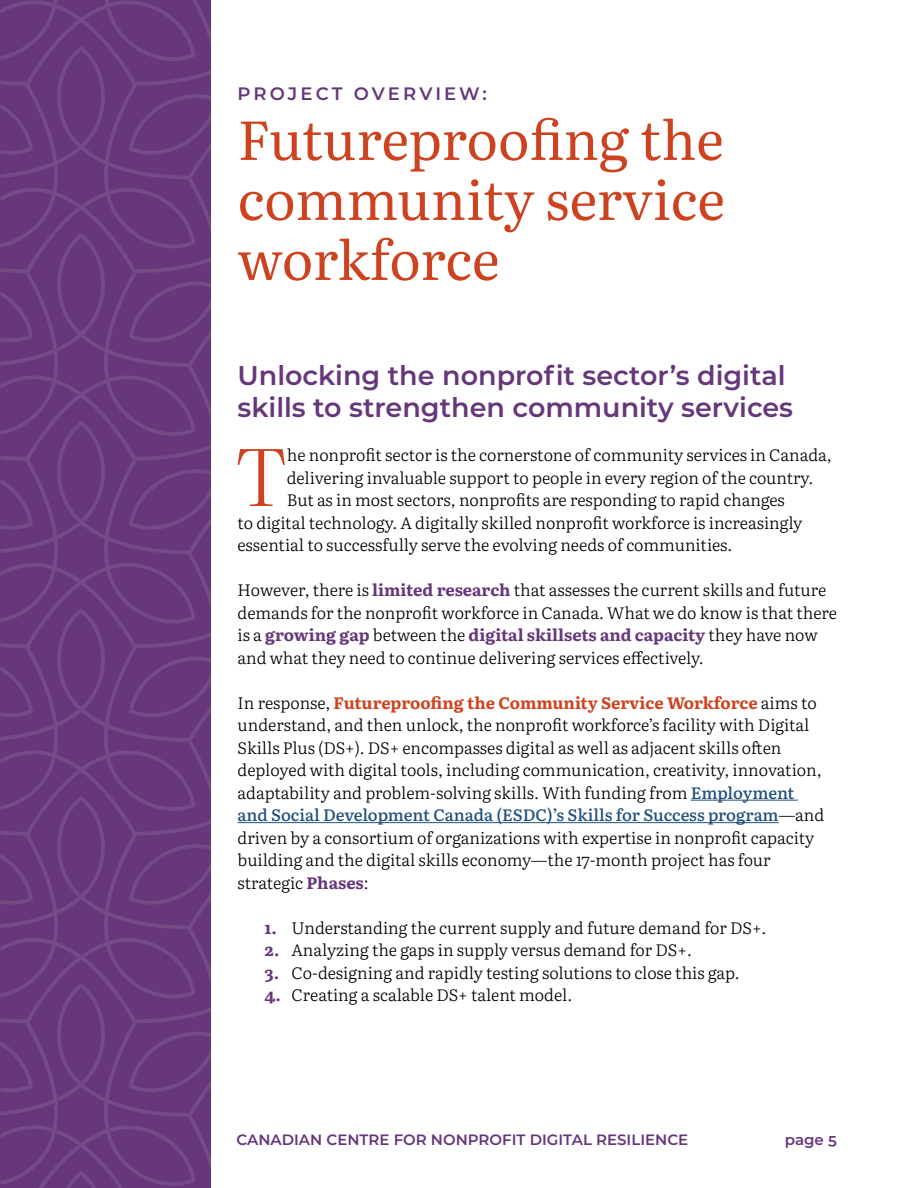
<style>
.page{position:relative;width:918px;height:1188px;background:#fff}
.page>*{position:absolute;margin:0;border:0;box-sizing:border-box;transform-origin:0 0}
.t1{font:300 78.75px "Literata 60 pt";color:#ce431f}
.t2{font:54px/60px "Literata 36 pt";letter-spacing:-.01em;color:#ce431f;text-align:justify}
.t3{font:600 27px/31.5px "Montserrat";color:#66377b}
.t4{font:600 18px "Montserrat";letter-spacing:.165em;color:#66377b}
.t5{font:300 16.5px/22.5px "Literata";letter-spacing:-.005em;color:#000}
.t6{font:600 15px "Montserrat";color:#66377b}
.s1{font-weight:700;color:#66377b}
.s2{font-weight:700;color:#ce431f}
.s3{font-weight:500;color:#21517c}
</style>
<div class="page">
<svg style="left:0;top:0;width:211px;height:1188px;background:#68397c"></svg>
<hr style="left:691px;top:800px;width:107px;height:1px;background:#21517c">
<hr style="left:238px;top:822px;width:541px;height:1px;background:#21517c">
<p class="t4" style="left:238px;top:85px;width:251px">PROJECT OVERVIEW:</p>
<h2 class="t2" style="left:238px;top:106px;width:489px">Futureproofing the community service workforce</h2>
<h3 class="t3" style="left:238px;top:361px;width:557px">Unlocking the nonprofit sector’s digital skills to strengthen community services</h3>
<h1 class="t1" style="left:236px;top:433px;width:53px">T</h1>
<p class="t5" style="left:287px;top:443px;width:546px">he nonprofit sector is the cornerstone of community services in Canada,</p>
<p class="t5" style="left:287px;top:465px;width:528px">delivering invaluable support to people in every region of the country.</p>
<p class="t5" style="left:287px;top:488px;width:500px">But as in most sectors, nonprofits are responding to rapid changes</p>
<p class="t5" style="left:238px;top:510px;width:566px">to digital technology. A digitally skilled nonprofit workforce is increasingly</p>
<p class="t5" style="left:238px;top:533px;width:496px">essential to successfully serve the evolving needs of communities.</p>
<p class="t5" style="left:238px;top:578px;width:601px">However, there is <span class="s1">limited research</span> that assesses the current skills and future demands for the nonprofit workforce in Canada. What we do know is that there is a <span class="s1">growing gap</span> between the <span class="s1">digital skillsets and capacity</span> they have now and what they need to continue delivering services effectively.</p>
<p class="t5" style="left:238px;top:690px;width:588px">In response, <span class="s2">Futureproofing the Community Service Workforce</span> aims to understand, and then unlock, the nonprofit workforce’s facility with Digital Skills Plus (DS+). DS+ encompasses digital as well as adjacent skills often deployed with digital tools, including communication, creativity, innovation, adaptability and problem-solving skills. With funding from <span class="s3">Employment and Social Development Canada (ESDC)’s Skills for Success program</span>—and driven by a consortium of organizations with expertise in nonprofit capacity building and the digital skills economy—the 17-month project has four strategic <span class="s1">Phases</span>:</p>
<p class="t5" style="left:265px;top:915px;width:503px"><span class="s1">1.</span> Understanding the current supply and future demand for DS+.</p>
<p class="t5" style="left:265px;top:938px;width:429px"><span class="s1">2.</span> Analyzing the gaps in supply versus demand for DS+.</p>
<p class="t5" style="left:265px;top:960px;width:477px"><span class="s1">3.</span> Co-designing and rapidly testing solutions to close this gap.</p>
<p class="t5" style="left:265px;top:983px;width:309px"><span class="s1">4.</span> Creating a scalable DS+ talent model.</p>
<p class="t6" style="left:237px;top:1131px;width:453px">CANADIAN CENTRE FOR NONPROFIT DIGITAL RESILIENCE</p>
<p class="t6" style="left:785px;top:1132px;width:54px">page 5</p>
</div>
